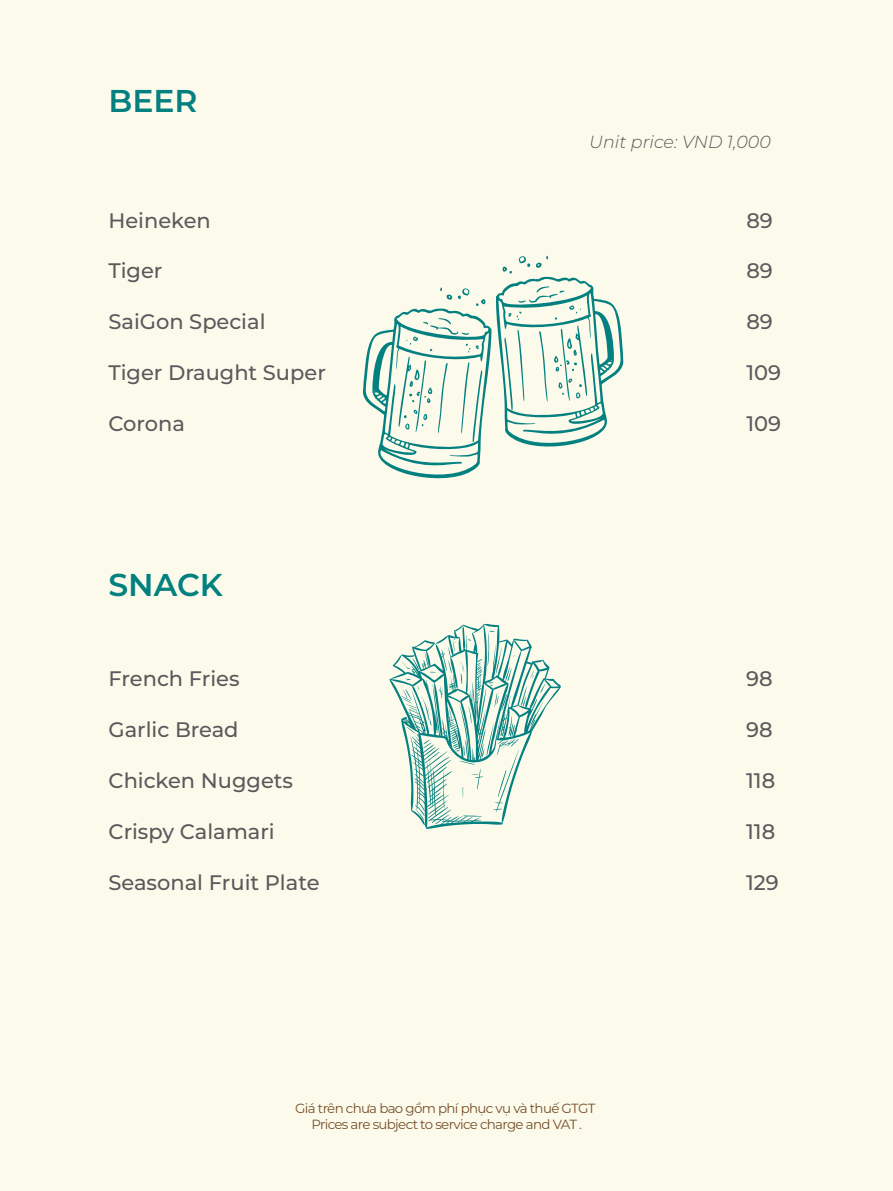
<style>
.page{position:relative;width:893px;height:1191px;background:#fcfbeb}
.page>*{position:absolute;margin:0;border:0;box-sizing:border-box;transform-origin:0 0}
.t1{font:600 31.5px "Montserrat";color:#028180}
.t2{font:600 31.5px "Montserrat";color:#048080}
.t3{font:500 21px "Montserrat";color:#5a595c}
.t4{font:500 21px "Montserrat";color:#5b5a5d}
.t5{font:italic 300 17.5px "Montserrat";color:#5a595c}
.t6{font:13.3px/15.9px "Montserrat";letter-spacing:-.05em;color:#764e29;text-align:center}
</style>
<div class="page">
<svg style="left:389px;top:624px;width:172px;height:205px"></svg>
<svg style="left:363px;top:255px;width:260px;height:224px"></svg>
<h1 class="t2" style="left:108px;top:79px;width:91px">BEER</h1>
<p class="t5" style="left:589px;top:130px;width:183px">Unit price: VND 1,000</p>
<p class="t4" style="left:108px;top:206px;width:104px">Heineken</p>
<p class="t4" style="left:746px;top:206px;width:28px">89</p>
<p class="t4" style="left:108px;top:257px;width:56px">Tiger</p>
<p class="t4" style="left:746px;top:257px;width:28px">89</p>
<p class="t4" style="left:108px;top:308px;width:159px">SaiGon Special</p>
<p class="t4" style="left:746px;top:308px;width:28px">89</p>
<p class="t4" style="left:108px;top:358px;width:219px">Tiger Draught Super</p>
<p class="t4" style="left:746px;top:358px;width:36px">109</p>
<p class="t4" style="left:108px;top:409px;width:78px">Corona</p>
<p class="t4" style="left:746px;top:409px;width:36px">109</p>
<h1 class="t1" style="left:108px;top:563px;width:116px">SNACK</h1>
<p class="t3" style="left:108px;top:665px;width:133px">French Fries</p>
<p class="t3" style="left:746px;top:665px;width:28px">98</p>
<p class="t3" style="left:108px;top:716px;width:132px">Garlic Bread</p>
<p class="t3" style="left:746px;top:716px;width:28px">98</p>
<p class="t3" style="left:108px;top:766px;width:186px">Chicken Nuggets</p>
<p class="t3" style="left:746px;top:766px;width:31px">118</p>
<p class="t3" style="left:108px;top:817px;width:168px">Crispy Calamari</p>
<p class="t3" style="left:746px;top:817px;width:31px">118</p>
<p class="t3" style="left:108px;top:868px;width:213px">Seasonal Fruit Plate</p>
<p class="t3" style="left:746px;top:868px;width:34px">129</p>
<p class="t6" style="left:295px;top:1099px;width:302px">Giá trên chưa bao gồm phí phục vụ và thuế GTGT<br>Prices are subject to service charge and VAT .</p>
</div>
